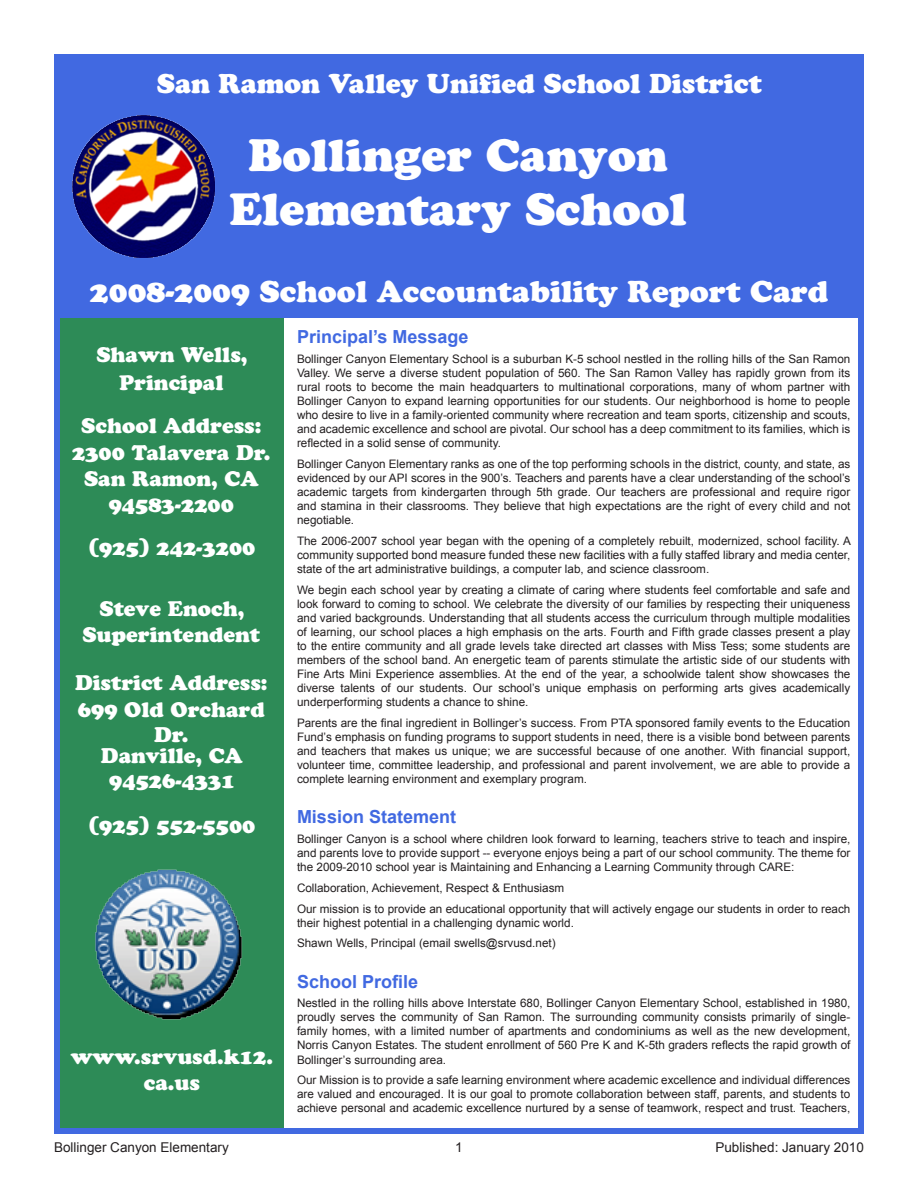
<style>
.page{position:relative;width:918px;height:1188px;background:#fff}
.page>*{position:absolute;margin:0;border:0;box-sizing:border-box;transform-origin:0 0}
.School_Name_Text{font:45px "Cooper Black Std";color:#fff}
.SARC_Title_Text{font:30px "Cooper Black Std";color:#fff}
.District_Name_Text{font:27px "Cooper Black Std";color:#fff}
.District_Address_Lin{font:21px/25.2px "Cooper Black Std";color:#fff;text-align:center}
.School_Address_Line{font:21px/25.2px "Cooper Black Std";color:#fff;text-align:center}
.Superintendent_Name{font:21px "Cooper Black Std";color:#fff}
.Principal_Name_Text{font:21px "Cooper Black Std";color:#fff}
.District_Website_Tex{font:21px/25.2px "Cooper Black Std";color:#fff;text-align:center}
.School_Phone_Text{font:21px "Cooper Black Std";color:#fff}
.District_Phone_Text{font:21px "Cooper Black Std";color:#fff}
.Element_Header{font:700 18px "Arial";color:#4169e1}
.FooterQuadLeft{font:13.5px "Arial";color:#231f20}
.FooterQuadRight{font:13.5px "Arial";color:#231f20}
.Page_Numbers{font:13.5px "Arial";color:#231f20}
.Body_Text_-_Left_Jus{font:11.7px/14.1px "Arial";color:#231f20;text-align:justify}
</style>
<div class="page">
<div style="left:54px;top:54px;width:810px;height:1080px;border:6px solid #4169e1"></div>
<div style="left:60px;top:318px;width:224px;height:810px;background:#2d8b57"></div>
<div style="left:57px;top:59px;width:805px;height:259px;background:#4169e1"></div>
<img style="left:72px;top:115px;width:143px;height:143px">
<img style="left:95px;top:869px;width:147px;height:151px">
<p class="District_Name_Text" style="left:157px;top:67px;width:607px">San Ramon Valley Unified School District</p>
<p class="School_Name_Text" style="left:249px;top:129px;width:421px">Bollinger Canyon</p>
<p class="School_Name_Text" style="left:230px;top:183px;width:459px">Elementary School</p>
<p class="SARC_Title_Text" style="left:90px;top:273px;width:740px">2008-2009 School Accountability Report Card</p>
<p class="Principal_Name_Text" style="left:96px;top:342px;width:153px">Shawn Wells,</p>
<p class="Principal_Name_Text" style="left:119px;top:370px;width:106px">Principal</p>
<p class="School_Address_Line" style="left:81px;top:413px;width:182px">School Address:</p>
<p class="School_Address_Line" style="left:72px;top:440px;width:200px">2300 Talavera Dr.</p>
<p class="School_Address_Line" style="left:84px;top:466px;width:176px">San Ramon, CA<br>94583-2200</p>
<p class="School_Phone_Text" style="left:88px;top:535px;width:169px">(925) 242-3200</p>
<p class="Superintendent_Name" style="left:99px;top:596px;width:146px">Steve Enoch,</p>
<p class="Superintendent_Name" style="left:82px;top:622px;width:179px">Superintendent</p>
<p class="District_Address_Lin" style="left:75px;top:670px;width:194px">District Address:</p>
<p class="District_Address_Lin" style="left:78px;top:697px;width:188px">699 Old Orchard<br>Dr.</p>
<p class="District_Address_Lin" style="left:101px;top:743px;width:143px">Danville, CA<br>94526-4331</p>
<p class="District_Phone_Text" style="left:88px;top:813px;width:169px">(925) 552-5500</p>
<p class="District_Website_Tex" style="left:71px;top:1044px;width:204px">www.srvusd.k12. ca.us</p>
<p class="Element_Header" style="left:297px;top:325px;width:173px">Principal’s Message</p>
<p class="Body_Text_-_Left_Jus" style="left:297px;top:352px;width:555px">Bollinger Canyon Elementary School is a suburban K-5 school nestled in the rolling hills of the San Ramon Valley. We serve a diverse student population of 560. The San Ramon Valley has rapidly grown from its rural roots to become the main headquarters to multinational corporations, many of whom partner with Bollinger Canyon to expand learning opportunities for our students. Our neighborhood is home to people who desire to live in a family-oriented community where recreation and team sports, citizenship and scouts, and academic excellence and school are pivotal. Our school has a deep commitment to its families, which is reflected in a solid sense of community.</p>
<p class="Body_Text_-_Left_Jus" style="left:297px;top:457px;width:555px">Bollinger Canyon Elementary ranks as one of the top performing schools in the district, county, and state, as evidenced by our API scores in the 900’s. Teachers and parents have a clear understanding of the school’s academic targets from kindergarten through 5th grade. Our teachers are professional and require rigor and stamina in their classrooms. They believe that high expectations are the right of every child and not negotiable.</p>
<p class="Body_Text_-_Left_Jus" style="left:297px;top:534px;width:556px">The 2006-2007 school year began with the opening of a completely rebuilt, modernized, school facility. A community supported bond measure funded these new facilities with a fully staffed library and media center, state of the art administrative buildings, a computer lab, and science classroom.</p>
<p class="Body_Text_-_Left_Jus" style="left:297px;top:583px;width:555px">We begin each school year by creating a climate of caring where students feel comfortable and safe and look forward to coming to school. We celebrate the diversity of our families by respecting their uniqueness and varied backgrounds. Understanding that all students access the curriculum through multiple modalities of learning, our school places a high emphasis on the arts. Fourth and Fifth grade classes present a play to the entire community and all grade levels take directed art classes with Miss Tess; some students are members of the school band. An energetic team of parents stimulate the artistic side of our students with Fine Arts Mini Experience assemblies. At the end of the year, a schoolwide talent show showcases the diverse talents of our students. Our school’s unique emphasis on performing arts gives academically underperforming students a chance to shine.</p>
<p class="Body_Text_-_Left_Jus" style="left:297px;top:716px;width:555px">Parents are the final ingredient in Bollinger’s success. From PTA sponsored family events to the Education Fund’s emphasis on funding programs to support students in need, there is a visible bond between parents and teachers that makes us unique; we are successful because of one another. With financial support, volunteer time, committee leadership, and professional and parent involvement, we are able to provide a complete learning environment and exemplary program.</p>
<p class="Element_Header" style="left:297px;top:805px;width:161px">Mission Statement</p>
<p class="Body_Text_-_Left_Jus" style="left:297px;top:832px;width:555px">Bollinger Canyon is a school where children look forward to learning, teachers strive to teach and inspire, and parents love to provide support -- everyone enjoys being a part of our school community. The theme for the 2009-2010 school year is Maintaining and Enhancing a Learning Community through CARE:</p>
<p class="Body_Text_-_Left_Jus" style="left:297px;top:881px;width:269px">Collaboration, Achievement, Respect &amp; Enthusiasm</p>
<p class="Body_Text_-_Left_Jus" style="left:297px;top:902px;width:555px">Our mission is to provide an educational opportunity that will actively engage our students in order to reach their highest potential in a challenging dynamic world.</p>
<p class="Body_Text_-_Left_Jus" style="left:297px;top:936px;width:260px">Shawn Wells, Principal (email swells@srvusd.net)</p>
<p class="Element_Header" style="left:297px;top:970px;width:123px">School Profile</p>
<p class="Body_Text_-_Left_Jus" style="left:297px;top:996px;width:555px">Nestled in the rolling hills above Interstate 680, Bollinger Canyon Elementary School, established in 1980, proudly serves the community of San Ramon. The surrounding community consists primarily of single&shy;family homes, with a limited number of apartments and condominiums as well as the new development, Norris Canyon Estates. The student enrollment of 560 Pre K and K-5th graders reflects the rapid growth of Bollinger’s surrounding area.</p>
<p class="Body_Text_-_Left_Jus" style="left:297px;top:1073px;width:555px">Our Mission is to provide a safe learning environment where academic excellence and individual differences are valued and encouraged. It is our goal to promote collaboration between staff, parents, and students to achieve personal and academic excellence nurtured by a sense of teamwork, respect and trust. Teachers,</p>
<p class="FooterQuadLeft" style="left:54px;top:1138px;width:176px">Bollinger Canyon Elementary</p>
<p class="Page_Numbers" style="left:455px;top:1138px;width:9px">1</p>
<p class="FooterQuadRight" style="left:715px;top:1138px;width:150px">Published: January 2010</p>
</div>
